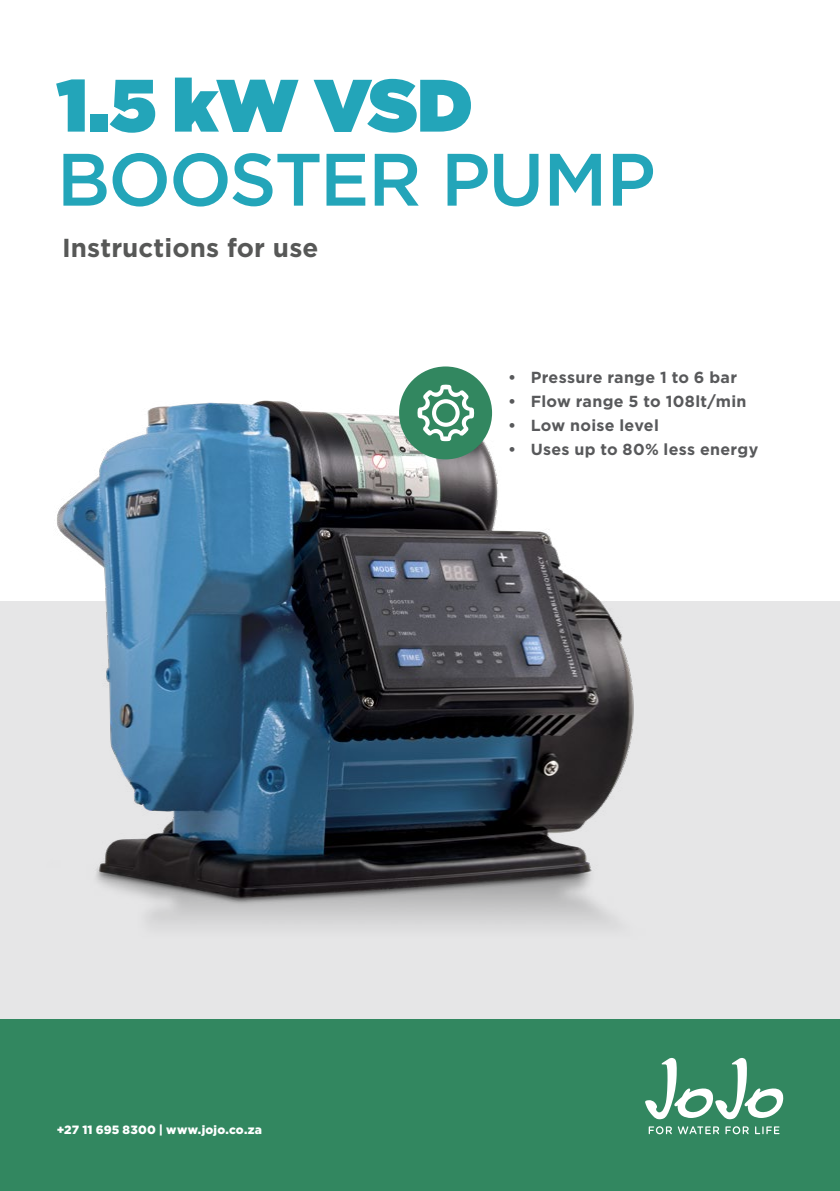
<style>
.page{position:relative;width:840px;height:1191px;background:#fff}
.page>*{position:absolute;margin:0;border:0;box-sizing:border-box;transform-origin:0 0}
.t1{font:500 74px "Gotham";letter-spacing:-.03em;color:#23a5b9}
.t2{font:900 74px "Gotham";color:#23a5b9}
.t3{font:700 26px "Gotham";letter-spacing:.005em;color:#575857}
.t4{font:700 16px "Gotham";letter-spacing:.02em;color:#58595b}
.t5{font:900 12px "Gotham";letter-spacing:.015em;color:#fff}
</style>
<div class="page">
<div style="left:0;top:601px;width:839px;height:443px;background:#e6e6e7"></div>
<img style="left:57px;top:400px;width:577px;height:526px">
<div style="left:0;top:1019px;width:839px;height:172px;background:#328760"></div>
<svg style="left:648px;top:1126px;width:23px;height:8px"></svg>
<svg style="left:677px;top:1126px;width:41px;height:8px"></svg>
<svg style="left:725px;top:1126px;width:23px;height:8px"></svg>
<svg style="left:755px;top:1126px;width:24px;height:8px"></svg>
<svg style="left:645px;top:1058px;width:138px;height:61px"></svg>
<svg style="left:399px;top:366px;width:93px;height:93px"></svg>
<div style="left:436px;top:403px;width:19px;height:20px;background:#328760;border-radius:50%"></div>
<h1 class="t2" style="left:57px;top:52px;width:417px">1.5 kW VSD</h1>
<h1 class="t1" style="left:57px;top:131px;width:600px">BOOSTER PUMP</h1>
<h2 class="t3" style="left:62px;top:231px;width:258px">Instructions for use</h2>
<p class="t4" style="left:507px;top:367px;width:230px">• Pressure range 1 to 6 bar</p>
<p class="t4" style="left:507px;top:391px;width:240px">• Flow range 5 to 108lt/min</p>
<p class="t4" style="left:507px;top:415px;width:152px">• Low noise level</p>
<p class="t4" style="left:507px;top:439px;width:251px">• Uses up to 80% less energy</p>
<p class="t5" style="left:57px;top:1121px;width:207px">+27 11 695 8300 | www.jojo.co.za</p>
</div>
